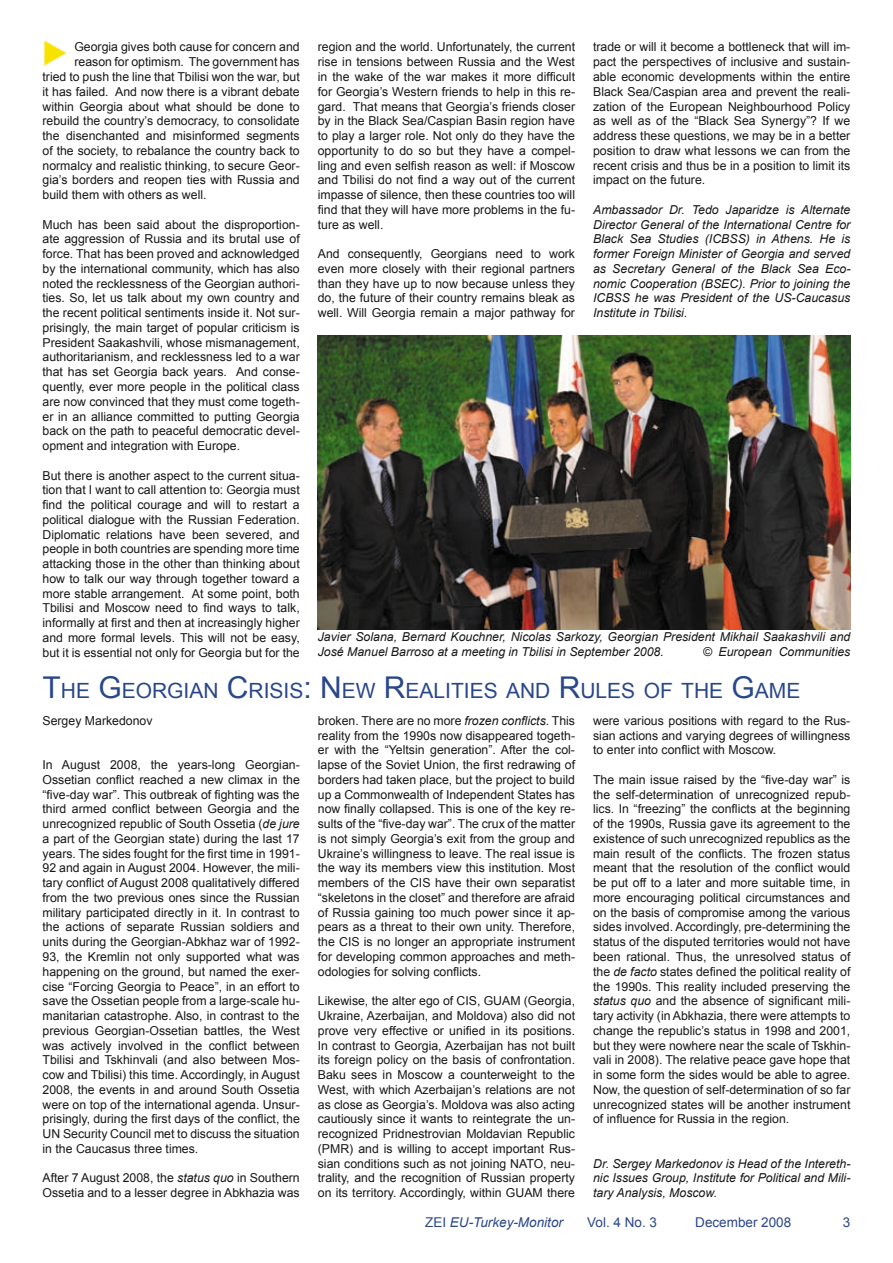
<style>
.page{position:relative;width:893px;height:1263px;background:#fff}
.page>*{position:absolute;margin:0;border:0;box-sizing:border-box;transform-origin:0 0}
.t1{font:21px "Arial";color:#294789}
.t2{font:13.5px "Arial";color:#294789}
.t3{font:italic 13.5px "Arial";color:#294789}
.t4{font:12.3px/14.7px "Arial";color:#191819;text-align:justify}
.t5{font:italic 12.3px/14.7px "Arial";color:#191819;text-align:justify}
.s1{font-size:30px}
.s2{font-style:italic}
.s3{font-style:normal}
</style>
<div class="page">
<img style="left:318px;top:336px;width:532px;height:293px">
<img style="left:44px;top:40px;width:22px;height:26px">
<p class="t4" style="left:74px;top:40px;width:227px">Georgia gives both cause for concern and</p>
<p class="t4" style="left:74px;top:55px;width:227px">reason for optimism. The government has</p>
<p class="t4" style="left:43px;top:69px;width:259px">tried to push the line that Tbilisi won the war, but</p>
<p class="t4" style="left:43px;top:84px;width:259px">it has failed. And now there is a vibrant debate</p>
<p class="t4" style="left:43px;top:99px;width:259px">within Georgia about what should be done to</p>
<p class="t4" style="left:43px;top:114px;width:259px">rebuild the country’s democracy, to consolidate</p>
<p class="t4" style="left:43px;top:128px;width:259px">the disenchanted and misinformed segments</p>
<p class="t4" style="left:43px;top:143px;width:259px">of the society, to rebalance the country back to</p>
<p class="t4" style="left:43px;top:158px;width:259px">normalcy and realistic thinking, to secure Geor-</p>
<p class="t4" style="left:43px;top:173px;width:259px">gia’s borders and reopen ties with Russia and</p>
<p class="t4" style="left:43px;top:188px;width:166px">build them with others as well.</p>
<p class="t4" style="left:43px;top:217px;width:259px">Much has been said about the disproportion&shy;ate aggression of Russia and its brutal use of force. That has been proved and acknowledged by the international community, which has also noted the recklessness of the Georgian authori&shy;ties. So, let us talk about my own country and the recent political sentiments inside it. Not sur&shy;prisingly, the main target of popular criticism is President Saakashvili, whose mismanagement, authoritarianism, and recklessness led to a war that has set Georgia back years. And conse&shy;quently, ever more people in the political class are now convinced that they must come togeth&shy;er in an alliance committed to putting Georgia back on the path to peaceful democratic devel&shy;opment and integration with Europe.</p>
<p class="t4" style="left:43px;top:468px;width:259px">But there is another aspect to the current situa&shy;tion that I want to call attention to: Georgia must find the political courage and will to restart a political dialogue with the Russian Federation.<br>Diplomatic relations have been severed, and people in both countries are spending more time attacking those in the other than thinking about how to talk our way through together toward a more stable arrangement. At some point, both Tbilisi and Moscow need to find ways to talk, informally at first and then at increasingly higher and more formal levels. This will not be easy, but it is essential not only for Georgia but for the</p>
<p class="t4" style="left:318px;top:40px;width:259px">region and the world. Unfortunately, the current rise in tensions between Russia and the West in the wake of the war makes it more difficult for Georgia’s Western friends to help in this re&shy;gard. That means that Georgia’s friends closer by in the Black Sea/Caspian Basin region have to play a larger role. Not only do they have the opportunity to do so but they have a compel&shy;ling and even selfish reason as well: if Moscow and Tbilisi do not find a way out of the current impasse of silence, then these countries too will find that they will have more problems in the fu&shy;ture as well.</p>
<p class="t4" style="left:318px;top:247px;width:259px">And consequently, Georgians need to work even more closely with their regional partners than they have up to now because unless they do, the future of their country remains bleak as well. Will Georgia remain a major pathway for</p>
<p class="t4" style="left:593px;top:40px;width:259px">trade or will it become a bottleneck that will im&shy;pact the perspectives of inclusive and sustain&shy;able economic developments within the entire Black Sea/Caspian area and prevent the reali&shy;zation of the European Neighbourhood Policy as well as of the “Black Sea Synergy”? If we address these questions, we may be in a better position to draw what lessons we can from the recent crisis and thus be in a position to limit its impact on the future.</p>
<p class="t5" style="left:593px;top:202px;width:259px">Ambassador Dr. Tedo Japaridze is Alternate Director General of the International Centre for Black Sea Studies (ICBSS) in Athens. He is former Foreign Minister of Georgia and served as Secretary General of the Black Sea Eco&shy;nomic Cooperation (BSEC). Prior to joining the ICBSS he was President of the US-Caucasus Institute in Tbilisi.</p>
<p class="t5" style="left:318px;top:629px;width:534px">Javier Solana, Bernard Kouchner, Nicolas Sarkozy, Georgian President Mikhail Saakashvili and<br>José Manuel Barroso at a meeting in Tbilisi in September 2008.</p>
<p class="t5" style="left:703px;top:644px;width:149px">© European Communities</p>
<h1 class="t1" style="left:43px;top:677px;width:759px"><span class="s1">T</span>HE <span class="s1">G</span> EORGIAN <span class="s1">C</span>RISIS<span class="s1">: N</span> EW <span class="s1">R</span>EALITIES AND <span class="s1">R</span>ULES OF THE <span class="s1">G</span>AME</h1>
<p class="t4" style="left:43px;top:713px;width:112px">Sergey Markedonov</p>
<p class="t4" style="left:43px;top:757px;width:259px">In August 2008, the years-long Georgian-Ossetian conflict reached a new climax in the “five-day war”. This outbreak of fighting was the third armed conflict between Georgia and the unrecognized republic of South Ossetia (<span class="s2">de jure </span>a part of the Georgian state) during the last 17 years. The sides fought for the first time in 1991- 92 and again in August 2004. However, the mili&shy;tary conflict of August 2008 qualitatively differed from the two previous ones since the Russian military participated directly in it. In contrast to the actions of separate Russian soldiers and units during the Georgian-Abkhaz war of 1992- 93, the Kremlin not only supported what was happening on the ground, but named the exer&shy;cise “Forcing Georgia to Peace”, in an effort to save the Ossetian people from a large-scale hu&shy;manitarian catastrophe. Also, in contrast to the previous Georgian-Ossetian battles, the West was actively involved in the conflict between Tbilisi and Tskhinvali (and also between Mos&shy;cow and Tbilisi) this time. Accordingly, in August 2008, the events in and around South Ossetia were on top of the international agenda. Unsur&shy;prisingly, during the first days of the conflict, the UN Security Council met to discuss the situation in the Caucasus three times.</p>
<p class="t4" style="left:43px;top:1171px;width:259px">After 7 August 2008, the <span class="s2">status quo</span> in Southern<br>Ossetia and to a lesser degree in Abkhazia was</p>
<p class="t4" style="left:318px;top:713px;width:259px">broken. There are no more <span class="s2">frozen conflicts</span>. This reality from the 1990s now disappeared togeth&shy;er with the “Yeltsin generation”. After the col&shy;lapse of the Soviet Union, the first redrawing of borders had taken place, but the project to build up a Commonwealth of Independent States has now finally collapsed. This is one of the key re&shy;sults of the “five-day war”. The crux of the matter is not simply Georgia’s exit from the group and Ukraine’s willingness to leave. The real issue is the way its members view this institution. Most members of the CIS have their own separatist “skeletons in the closet” and therefore are afraid of Russia gaining too much power since it ap&shy;pears as a threat to their own unity. Therefore, the CIS is no longer an appropriate instrument for developing common approaches and meth&shy;odologies for solving conflicts.</p>
<p class="t4" style="left:318px;top:994px;width:259px">Likewise, the alter ego of CIS, GUAM (Georgia, Ukraine, Azerbaijan, and Moldova) also did not prove very effective or unified in its positions.<br>In contrast to Georgia, Azerbaijan has not built its foreign policy on the basis of confrontation.<br>Baku sees in Moscow a counterweight to the West, with which Azerbaijan’s relations are not as close as Georgia’s. Moldova was also acting cautiously since it wants to reintegrate the un&shy;recognized Pridnestrovian Moldavian Republic (PMR) and is willing to accept important Rus&shy;sian conditions such as not joining NATO, neu&shy;trality, and the recognition of Russian property on its territory. Accordingly, within GUAM there</p>
<p class="t4" style="left:593px;top:713px;width:259px">were various positions with regard to the Rus&shy;sian actions and varying degrees of willingness to enter into conflict with Moscow.</p>
<p class="t4" style="left:593px;top:772px;width:259px">The main issue raised by the “five-day war” is the self-determination of unrecognized repub&shy;lics. In “freezing” the conflicts at the beginning of the 1990s, Russia gave its agreement to the existence of such unrecognized republics as the main result of the conflicts. The frozen status meant that the resolution of the conflict would be put off to a later and more suitable time, in more encouraging political circumstances and on the basis of compromise among the various sides involved. Accordingly, pre-determining the status of the disputed territories would not have been rational. Thus, the unresolved status of the <span class="s2">de facto</span> states defined the political reality of the 1990s. This reality included preserving the <span class="s2">status quo</span> and the absence of significant mili&shy;tary activity (in Abkhazia, there were attempts to change the republic’s status in 1998 and 2001, but they were nowhere near the scale of Tskhin&shy;vali in 2008). The relative peace gave hope that in some form the sides would be able to agree.<br>Now, the question of self-determination of so far unrecognized states will be another instrument of influence for Russia in the region.</p>
<p class="t5" style="left:593px;top:1156px;width:259px">Dr. Sergey Markedonov is Head of the Intereth&shy;nic Issues Group, Institute for Political and Mili&shy;tary Analysis, Moscow.</p>
<p class="t3" style="left:425px;top:1213px;width:139px"><span class="s3">ZEI</span> EU-Turkey-Monitor</p>
<p class="t2" style="left:587px;top:1213px;width:71px">Vol. 4 No. 3</p>
<p class="t2" style="left:695px;top:1213px;width:98px">December 2008</p>
<p class="t2" style="left:843px;top:1213px;width:9px">3</p>
</div>
